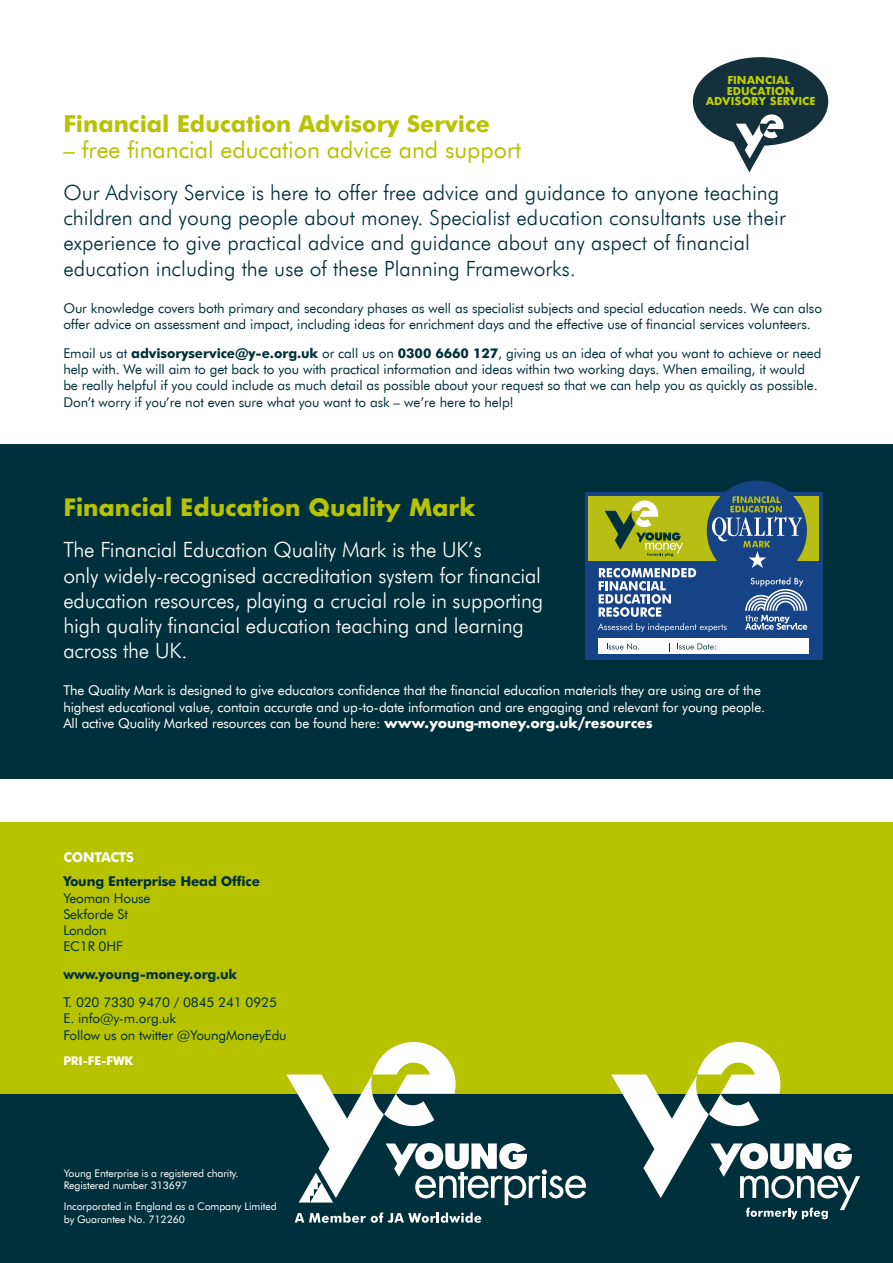
<style>
.page{position:relative;width:893px;height:1263px;background:#fff}
.page>*{position:absolute;margin:0;border:0;box-sizing:border-box;transform-origin:0 0}
.t1{font:23.25px "Futura BT";color:#b7c200}
.t2{font:700 23.25px "Futura BT";color:#b7c200}
.t3{font:700 23.25px "Futura";color:#b7c200}
.t4{font:300 21px/25.2px "Futura BT";color:#00303b}
.t5{font:300 21px/25.2px "Futura BT";letter-spacing:-.01em;color:#fff}
.t6{font:13.5px/16.2px "Futura BT";letter-spacing:-.005em;color:#00303b}
.t7{font:13.5px/16.2px "Futura BT";letter-spacing:-.01em;color:#fff}
.t8{font:700 13.5px "Futura BT";letter-spacing:-.01em;color:#00303b}
.t9{font:700 13.5px "Futura BT";letter-spacing:-.01em;color:#fff}
.t10{font:700 12px "Futura BT";letter-spacing:-.01em;color:#fff}
.t11{font:700 10.65px/10.6px "Futura";color:#c0ce00;text-align:center}
.t12{font:10.5px/12.6px "Futura BT";letter-spacing:-.01em;color:#fff}
.s1{font-weight:700}
.s2{font-family:"Futura";font-weight:700}
</style>
<div class="page">
<div style="left:0;top:444px;width:893px;height:335px;background:#00303b"></div>
<div style="left:585px;top:492px;width:238px;height:168px;background:#154385"></div>
<div style="left:707px;top:480px;width:100px;height:101px;background:#154385;border-radius:50%"></div>
<div style="left:598px;top:639px;width:210px;height:15px;background:#fff"></div>
<svg style="left:607px;top:643px;width:32px;height:7px"></svg>
<svg style="left:677px;top:643px;width:39px;height:6px"></svg>
<svg style="left:589px;top:496px;width:230px;height:136px"></svg>
<div style="left:0;top:1093px;width:893px;height:170px;background:#00303b"></div>
<div style="left:0;top:822px;width:893px;height:272px;background:#b7c200"></div>
<svg style="left:286px;top:1042px;width:300px;height:163px"></svg>
<svg style="left:295px;top:1212px;width:186px;height:11px"></svg>
<svg style="left:611px;top:1042px;width:249px;height:177px"></svg>
<svg style="left:693px;top:57px;width:135px;height:115px"></svg>
<p class="t11" style="left:706px;top:74px;width:111px">FINANCIAL<br>EDUCATION<br>ADVISORY SERVICE</p>
<h1 class="t2" style="left:63px;top:109px;width:428px">Financial Education Advisory Service</h1>
<h1 class="t1" style="left:63px;top:136px;width:459px">– free financial education advice and support</h1>
<p class="t4" style="left:63px;top:180px;width:724px">Our Advisory Service is here to offer free advice and guidance to anyone teaching children and young people about money. Specialist education consultants use their experience to give practical advice and guidance about any aspect of financial education including the use of these Planning Frameworks.</p>
<p class="t6" style="left:63px;top:300px;width:760px">Our knowledge covers both primary and secondary phases as well as specialist subjects and special education needs. We can also offer advice on assessment and impact, including ideas for enrichment days and the effective use of financial services volunteers.</p>
<p class="t6" style="left:63px;top:345px;width:760px">Email us at <span class="s1">advisoryservice@y-e.org.uk</span> or call us on <span class="s1">0300 6660 127</span>, giving us an idea of what you want to achieve or need help with. We will aim to get back to you with practical information and ideas within two working days. When emailing, it would be really helpful if you could include as much detail as possible about your request so that we can help you as quickly as possible.<br>Don’t worry if you’re not even sure what you want to ask – we’re here to help!</p>
<h1 class="t3" style="left:63px;top:490px;width:414px">Financial Education Quality Mark</h1>
<p class="t5" style="left:63px;top:537px;width:481px">The Financial Education Quality Mark is the UK’s<br>only widely-recognised accreditation system for financial education resources, playing a crucial role in supporting high quality financial education teaching and learning across the UK.</p>
<p class="t7" style="left:63px;top:682px;width:703px">The Quality Mark is designed to give educators confidence that the financial education materials they are using are of the highest educational value, contain accurate and up-to-date information and are engaging and relevant for young people.<br>All active Quality Marked resources can be found here: <span class="s2">www.young-money.org.uk/resources</span></p>
<p class="t9" style="left:63px;top:849px;width:72px">CONTACTS</p>
<p class="t8" style="left:63px;top:873px;width:198px">Young Enterprise Head Office</p>
<p class="t6" style="left:63px;top:889px;width:89px">Yeoman House<br>Sekforde St<br>London<br>EC1R 0HF</p>
<p class="t8" style="left:63px;top:966px;width:175px">www.young-money.org.uk</p>
<p class="t6" style="left:63px;top:994px;width:225px">T. 020 7330 9470 / 0845 241 0925<br>E. info@y-m.org.uk<br>Follow us on twitter @YoungMoneyEdu</p>
<p class="t10" style="left:63px;top:1053px;width:71px">PRI-FE-FWK</p>
<p class="t12" style="left:64px;top:1167px;width:176px">Young Enterprise is a registered charity.<br>Registered number 313697</p>
<p class="t12" style="left:64px;top:1200px;width:214px">Incorporated in England as a Company Limited by Guarantee No. 712260</p>
</div>
